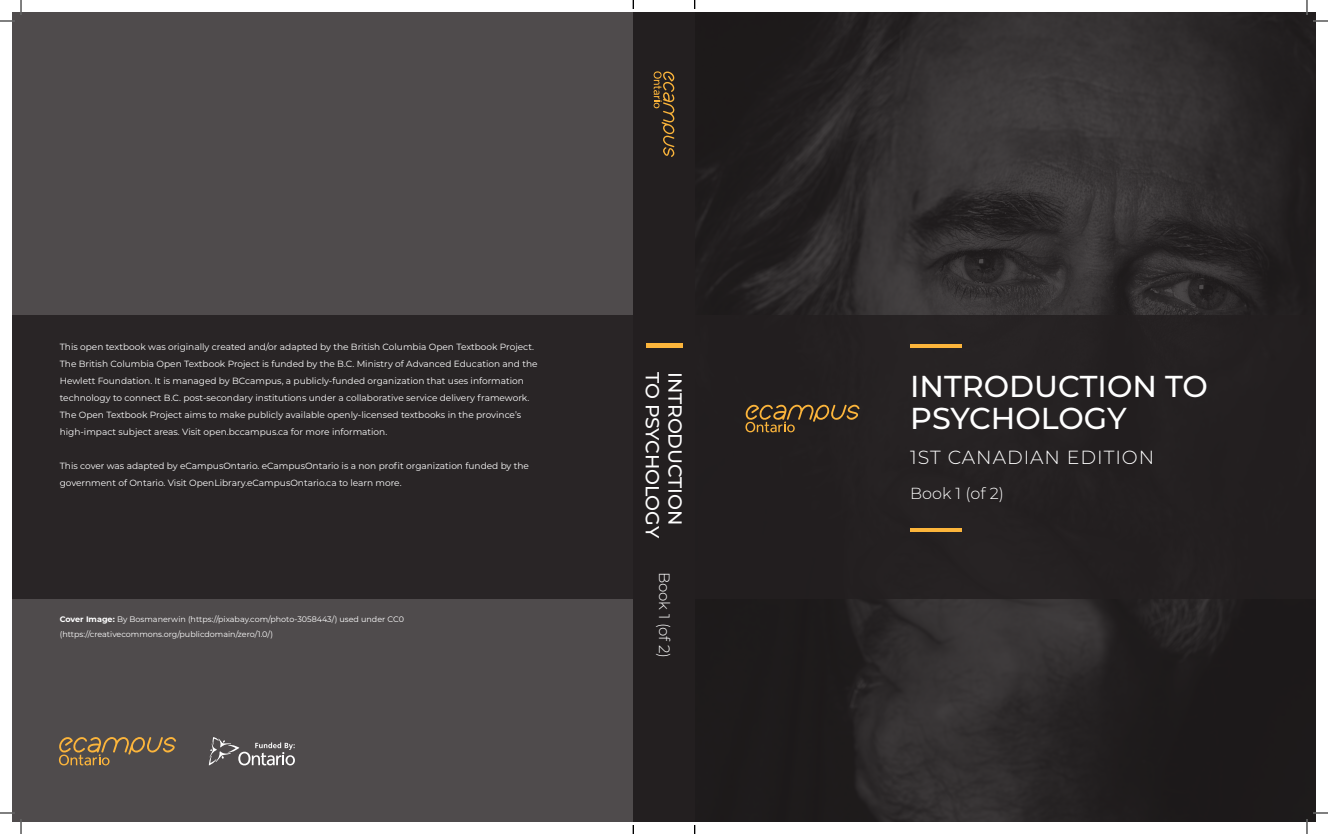
<style>
.page{position:relative;width:1328px;height:834px;background:#fff}
.page>*{position:absolute;margin:0;border:0;box-sizing:border-box;transform-origin:0 0}
.t1{font:500 30.2px/31.7px "Montserrat";color:#fff}
.t2{font:500 19px "Montserrat";letter-spacing:-.01em;color:#fff}
.t3{font:300 19px "Montserrat";letter-spacing:.05em;color:#fff}
.t4{font:300 16px "Montserrat";color:#fff}
.t5{font:300 15px "Montserrat";letter-spacing:-.01em;color:#fff}
.t6{font:9px/17px "Montserrat";color:#fff}
.t7{font:8px/15px "Montserrat";color:#fff}
.s1{font-weight:700}
</style>
<div class="page">
<div style="left:12px;top:12px;width:630px;height:810px;background:#4f4b4c"></div>
<div style="left:12px;top:315px;width:625px;height:283px;background:#231f20"></div>
<svg style="left:59px;top:737px;width:117px;height:28px"></svg>
<svg style="left:209px;top:737px;width:86px;height:28px"></svg>
<svg style="left:694px;top:12px;width:621px;height:810px;background:#2a2727"></svg>
<div style="left:688px;top:315px;width:627px;height:283px;background:#231f20"></div>
<svg style="left:745px;top:404px;width:114px;height:28px"></svg>
<hr style="left:910px;top:344px;width:51px;height:4px;background:#fcb53b">
<hr style="left:910px;top:528px;width:51px;height:4px;background:#fcb53b">
<div style="left:633px;top:12px;width:61px;height:810px;background:#231f20"></div>
<svg style="left:653px;top:71px;width:21px;height:86px"></svg>
<hr style="left:646px;top:344px;width:36px;height:4px;background:#fcb53b">
<svg style="left:0;top:0;width:22px;height:22px"></svg>
<svg style="left:0;top:812px;width:22px;height:22px"></svg>
<svg style="left:1306px;top:0;width:21px;height:22px"></svg>
<svg style="left:1306px;top:812px;width:21px;height:22px"></svg>
<svg style="left:632px;top:0;width:2px;height:9px"></svg>
<svg style="left:632px;top:825px;width:2px;height:9px"></svg>
<p class="t6" style="left:60px;top:338px;width:479px">This open textbook was originally created and/or adapted by the British Columbia Open Textbook Project.<br>The British Columbia Open Textbook Project is funded by the B.C. Ministry of Advanced Education and the Hewlett Foundation. It is managed by BCcampus, a publicly-funded organization that uses information technology to connect B.C. post-secondary institutions under a collaborative service delivery framework.<br>The Open Textbook Project aims to make publicly available openly-licensed textbooks in the province’s high-impact subject areas. Visit open.bccampus.ca for more information.</p>
<p class="t6" style="left:60px;top:457px;width:471px">This cover was adapted by eCampusOntario. eCampusOntario is a non profit organization funded by the government of Ontario. Visit OpenLibrary.eCampusOntario.ca to learn more.</p>
<p class="t7" style="left:60px;top:611px;width:346px"><span class="s1">Cover Image:</span> By Bosmanerwin (https://pixabay.com/photo-3058443/) used under CC0 (https://creativecommons.org/publicdomain/zero/1.0/)</p>
<h2 class="t2" style="left:665px;top:372px;width:168px;rotate:90deg">TO PSYCHOLOGY</h2>
<h2 class="t2" style="left:688px;top:372px;width:155px;rotate:90deg">INTRODUCTION</h2>
<h3 class="t5" style="left:674px;top:572px;width:88px;rotate:90deg">Book 1 (of 2)</h3>
<h1 class="t1" style="left:910px;top:370px;width:299px">INTRODUCTION TO<br>PSYCHOLOGY</h1>
<h2 class="t3" style="left:910px;top:444px;width:245px">1ST CANADIAN EDITION</h2>
<h3 class="t4" style="left:910px;top:482px;width:95px">Book 1 (of 2)</h3>
</div>
